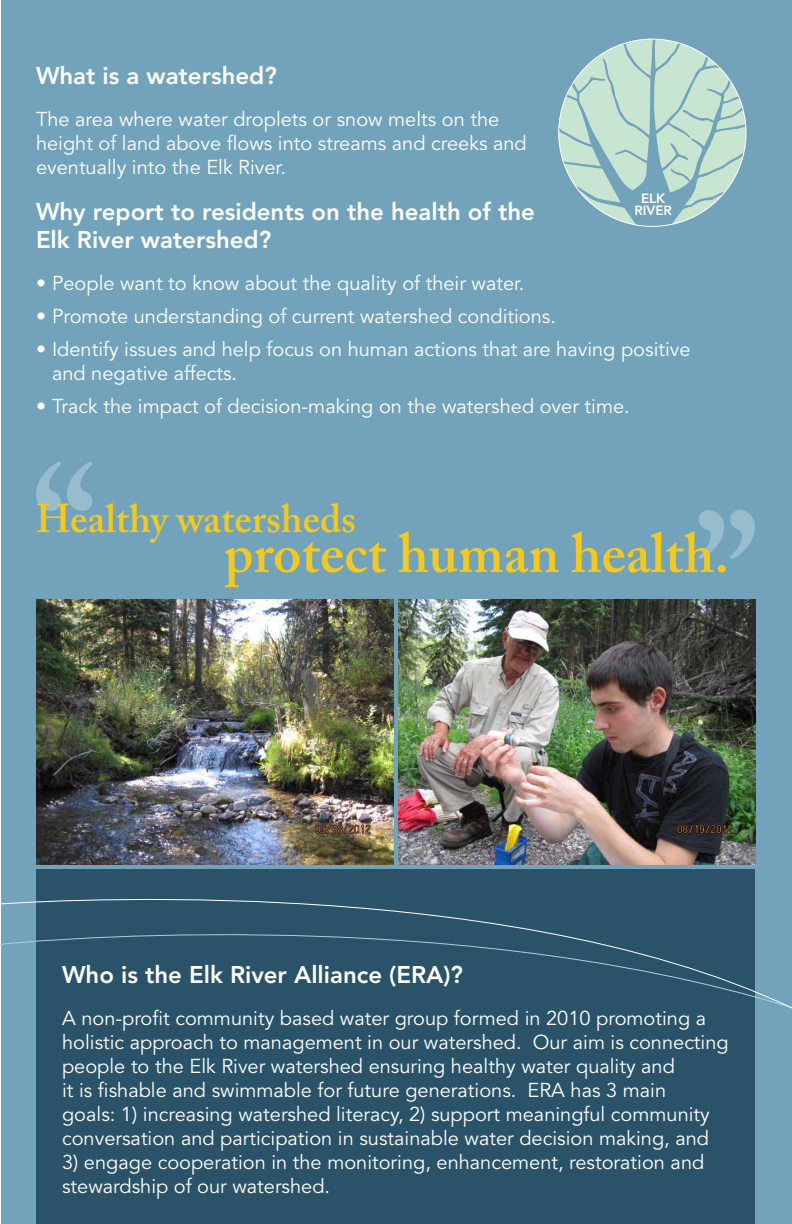
<style>
.page{position:relative;width:792px;height:1224px;background:#fff}
.page>*{position:absolute;margin:0;border:0;box-sizing:border-box;transform-origin:0 0}
.t1{font:600 56px "Adobe Caslon Pro";color:#f2c822}
.t2{font:600 40px "Adobe Caslon Pro";color:#f2c822}
.t3{font:800 24px/28px "Avenir";color:#fff}
.t4{font:20px/24px "Avenir";color:#fff}
.t5{font:800 13.4px/12.2px "Avenir";color:#fff;text-align:center}
</style>
<div class="page">
<div style="left:1px;top:0;width:791px;height:1224px;background:#72a3ba"></div>
<div style="left:36px;top:870px;width:719px;height:354px;background:#2a5369"></div>
<svg style="left:36px;top:462px;width:56px;height:49px"></svg>
<svg style="left:699px;top:510px;width:56px;height:49px"></svg>
<img style="left:36px;top:599px;width:357px;height:265px">
<img style="left:399px;top:599px;width:357px;height:265px">
<svg style="left:0;top:869px;width:792px;height:140px"></svg>
<svg style="left:559px;top:39px;width:187px;height:187px"></svg>
<p class="t3" style="left:36px;top:62px;width:242px">What is a watershed?</p>
<p class="t4" style="left:36px;top:108px;width:492px">The area where water droplets or snow melts on the height of land above flows into streams and creeks and eventually into the Elk River.</p>
<p class="t3" style="left:36px;top:198px;width:501px">Why report to residents on the health of the<br>Elk River watershed?</p>
<p class="t4" style="left:36px;top:272px;width:490px">• People want to know about the quality of their water.</p>
<p class="t4" style="left:36px;top:305px;width:521px">• Promote understanding of current watershed conditions.</p>
<p class="t4" style="left:52px;top:338px;width:640px;text-indent:-16px">• Identify issues and help focus on human actions that are having positive and negative affects.</p>
<p class="t4" style="left:36px;top:395px;width:595px">• Track the impact of decision-making on the watershed over time.</p>
<p class="t5" style="left:634px;top:192px;width:39px">ELK<br>RIVER</p>
<h2 class="t2" style="left:36px;top:495px;width:322px">Healthy watersheds</h2>
<h1 class="t1" style="left:224px;top:520px;width:507px">protect human health.</h1>
<p class="t3" style="left:62px;top:960px;width:402px">Who is the Elk River Alliance (ERA)?</p>
<p class="t4" style="left:62px;top:1007px;width:668px">A non-profit community based water group formed in 2010 promoting a holistic approach to management in our watershed. Our aim is connecting people to the Elk River watershed ensuring healthy water quality and<br>it is fishable and swimmable for future generations. ERA has 3 main<br>goals: 1) increasing watershed literacy, 2) support meaningful community conversation and participation in sustainable water decision making, and</p>
<p class="t4" style="left:62px;top:1151px;width:644px">3) engage cooperation in the monitoring, enhancement, restoration and stewardship of our watershed.</p>
</div>
